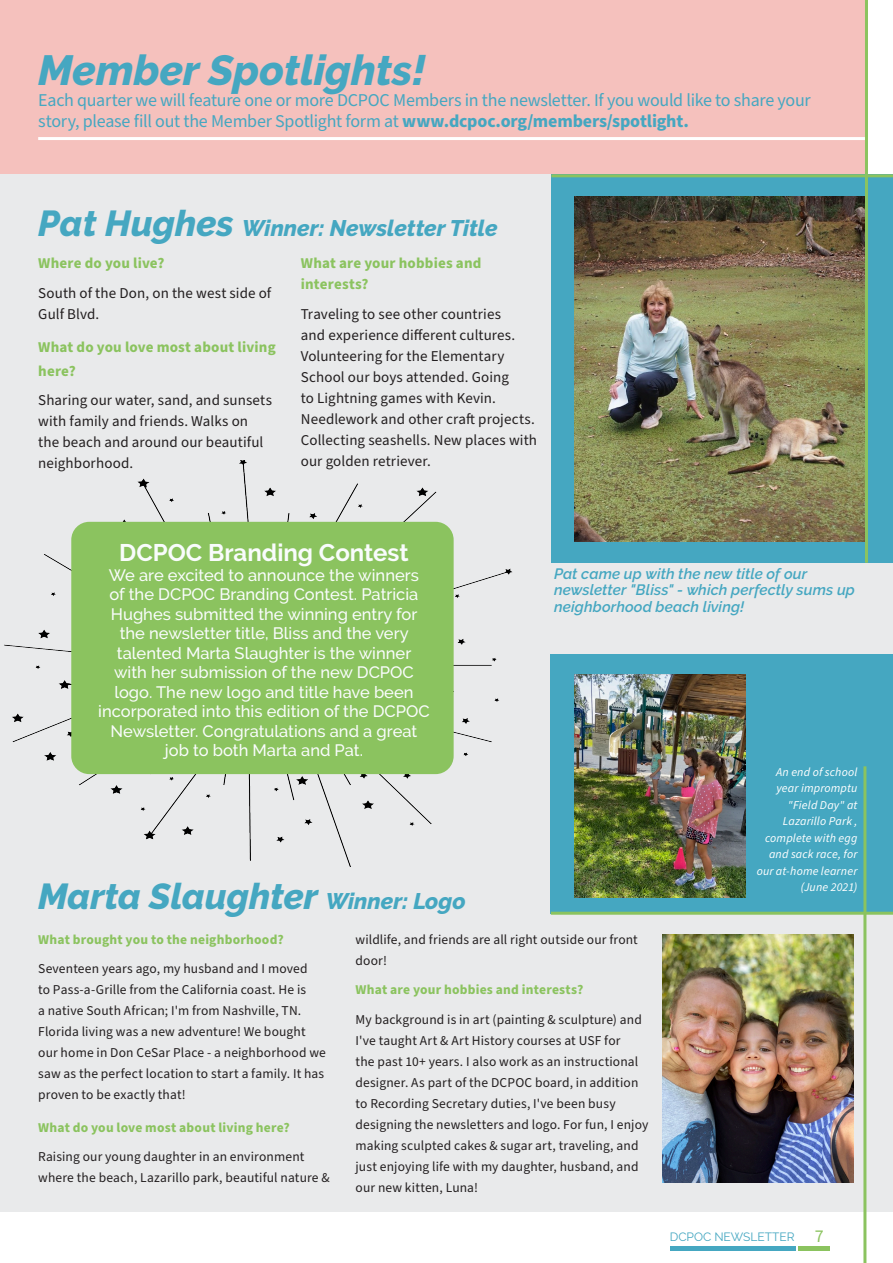
<style>
.page{position:relative;width:893px;height:1263px;background:#fff}
.page>*{position:absolute;margin:0;border:0;box-sizing:border-box;transform-origin:0 0}
.aryticle_title{font:italic 800 42px "Raleway";color:#45a7c1}
.aryticle_title-2{font:italic 800 36px "Raleway";color:#45a7c1}
.body_text{font:700 24px "Raleway";color:#f9fcfc}
.aryticle_title-3{font:italic 800 22.5px "Raleway";color:#45a7c1}
.aryticle_title-4{font:18px/21px "Source Sans Pro";letter-spacing:-.015em;color:#45a7c1}
.body_text-2{font:500 16.5px/19.5px "Raleway";color:#f9fcfc;text-align:center}
.body_text_2_column{font:15px/21px "Source Sans Pro";letter-spacing:.01em;color:#231f20}
.body_text-3{font:italic 600 15px/16.5px "Raleway";letter-spacing:.005em;color:#45a7c1}
.body_text_2_column-2{font:700 15px/24px "Source Sans Pro";letter-spacing:.01em;color:#8bc35f}
.body_text_2_column-3{font:13.5px/21px "Source Sans Pro";letter-spacing:.01em;color:#231f20}
.body_text_2_column-4{font:700 13.5px "Source Sans Pro";letter-spacing:.015em;color:#8bc35f}
.body_text-4{font:italic 12px/16.5px "Source Sans Pro";letter-spacing:.01em;color:#fff;text-align:right}
.t1{font:12px "Raleway";color:#45a7c1}
.s1{font-weight:700}
.s2{font-size:36px}
.s3{font-size:22.5px}
.s4{font-family:"Source Sans Pro";font-size:18px;color:#8bc35f}
</style>
<div class="page">
<div style="left:0;top:0;width:865px;height:187px;background:#f5c1bd"></div>
<div style="left:0;top:174px;width:893px;height:1038px;background:#e9eaeb"></div>
<div style="left:551px;top:654px;width:342px;height:259px;background:#45a7c1"></div>
<div style="left:551px;top:174px;width:342px;height:389px;background:#45a7c1"></div>
<img style="left:574px;top:196px;width:291px;height:345px">
<img style="left:4px;top:461px;width:509px;height:405px">
<div style="left:71px;top:522px;width:383px;height:252px;background:#8bc35f;border-radius:18px"></div>
<hr style="left:38px;top:137px;width:855px;height:3px;background:#fff">
<hr style="left:863px;top:766px;width:3px;height:497px;background:#8bc35f">
<img style="left:663px;top:934px;width:191px;height:248px">
<img style="left:574px;top:675px;width:172px;height:222px">
<hr style="left:865px;top:0;width:3px;height:563px;background:#8bc35f">
<hr style="left:551px;top:912px;width:342px;height:3px;background:#8bc35f">
<hr style="left:551px;top:174px;width:342px;height:3px;background:#8bc35f">
<hr style="left:798px;top:1247px;width:31px;height:4px;background:#8bc35f">
<hr style="left:670px;top:1247px;width:125px;height:4px;background:#45a7c1">
<p class="aryticle_title" style="left:38px;top:46px;width:389px">Member Spotlights!</p>
<p class="aryticle_title-4" style="left:38px;top:90px;width:774px">Each quarter we will feature one or more DCPOC Members in the newsletter. If you would like to share your story, please fill out the Member Spotlight form at <span class="s1">www.dcpoc.org/members/spotlight.</span></p>
<p class="aryticle_title-3" style="left:38px;top:215px;width:461px"><span class="s2">Pat Hughes</span> Winner: Newsletter Title</p>
<p class="body_text_2_column-2" style="left:38px;top:252px;width:128px">Where do you live?</p>
<p class="body_text_2_column" style="left:38px;top:283px;width:234px">South of the Don, on the west side of<br>Gulf Blvd.</p>
<p class="body_text_2_column-2" style="left:38px;top:335px;width:239px">What do you love most about living here?</p>
<p class="body_text_2_column" style="left:38px;top:390px;width:235px">Sharing our water, sand, and sunsets with family and friends. Walks on the beach and around our beautiful neighborhood.</p>
<p class="body_text_2_column-2" style="left:301px;top:253px;width:182px;line-height:21px">What are your hobbies and interests?</p>
<p class="body_text_2_column" style="left:301px;top:304px;width:238px">Traveling to see other countries<br>and experience different cultures.<br>Volunteering for the Elementary School our boys attended. Going<br>to Lightning games with Kevin.<br>Needlework and other craft projects.<br>Collecting seashells. New places with our golden retriever.</p>
<p class="body_text" style="left:119px;top:539px;width:291px">DCPOC Branding Contest</p>
<p class="body_text-2" style="left:98px;top:565px;width:333px">We are excited to announce the winners<br>of the DCPOC Branding Contest. Patricia Hughes submitted the winning entry for the newsletter title, Bliss and the very talented Marta Slaughter is the winner<br>with her submission of the new DCPOC logo. The new logo and title have been incorporated into this edition of the DCPOC Newsletter. Congratulations and a great job to both Marta and Pat.</p>
<p class="aryticle_title-2" style="left:38px;top:876px;width:429px">Marta Slaughter <span class="s3">Winner: Logo</span></p>
<p class="body_text-3" style="left:554px;top:565px;width:302px">Pat came up with the new title of our newsletter "Bliss" - which perfectly sums up neighborhood beach living!</p>
<p class="body_text-4" style="left:757px;top:764px;width:102px">An end of school year impromptu "Field Day" at<br>Lazarillo Park , complete with egg and sack race, for our at-home learner (June 2021)</p>
<p class="body_text_2_column-4" style="left:38px;top:930px;width:247px">What brought you to the neighborhood?</p>
<p class="body_text_2_column-3" style="left:38px;top:959px;width:289px">Seventeen years ago, my husband and I moved<br>to Pass-a-Grille from the California coast. He is<br>a native South African; I'm from Nashville, TN.<br>Florida living was a new adventure! We bought our home in Don CeSar Place - a neighborhood we saw as the perfect location to start a family. It has proven to be exactly that!</p>
<p class="body_text_2_column-4" style="left:38px;top:1118px;width:253px">What do you love most about living here?</p>
<p class="body_text_2_column-3" style="left:38px;top:1147px;width:293px">Raising our young daughter in an environment where the beach, Lazarillo park, beautiful nature &amp;</p>
<p class="body_text_2_column-3" style="left:356px;top:929px;width:284px">wildlife, and friends are all right outside our front door!</p>
<p class="body_text_2_column-4" style="left:356px;top:981px;width:229px">What are your hobbies and interests?</p>
<p class="body_text_2_column-3" style="left:356px;top:1009px;width:294px">My background is in art (painting &amp; sculpture) and I've taught Art &amp; Art History courses at USF for<br>the past 10+ years. I also work as an instructional designer. As part of the DCPOC board, in addition to Recording Secretary duties, I've been busy designing the newsletters and logo. For fun, I enjoy making sculpted cakes &amp; sugar art, traveling, and just enjoying life with my daughter, husband, and our new kitten, Luna!</p>
<p class="t1" style="left:670px;top:1230px;width:156px">DCPOC NEWSLETTER <span class="s4">7</span></p>
</div>
